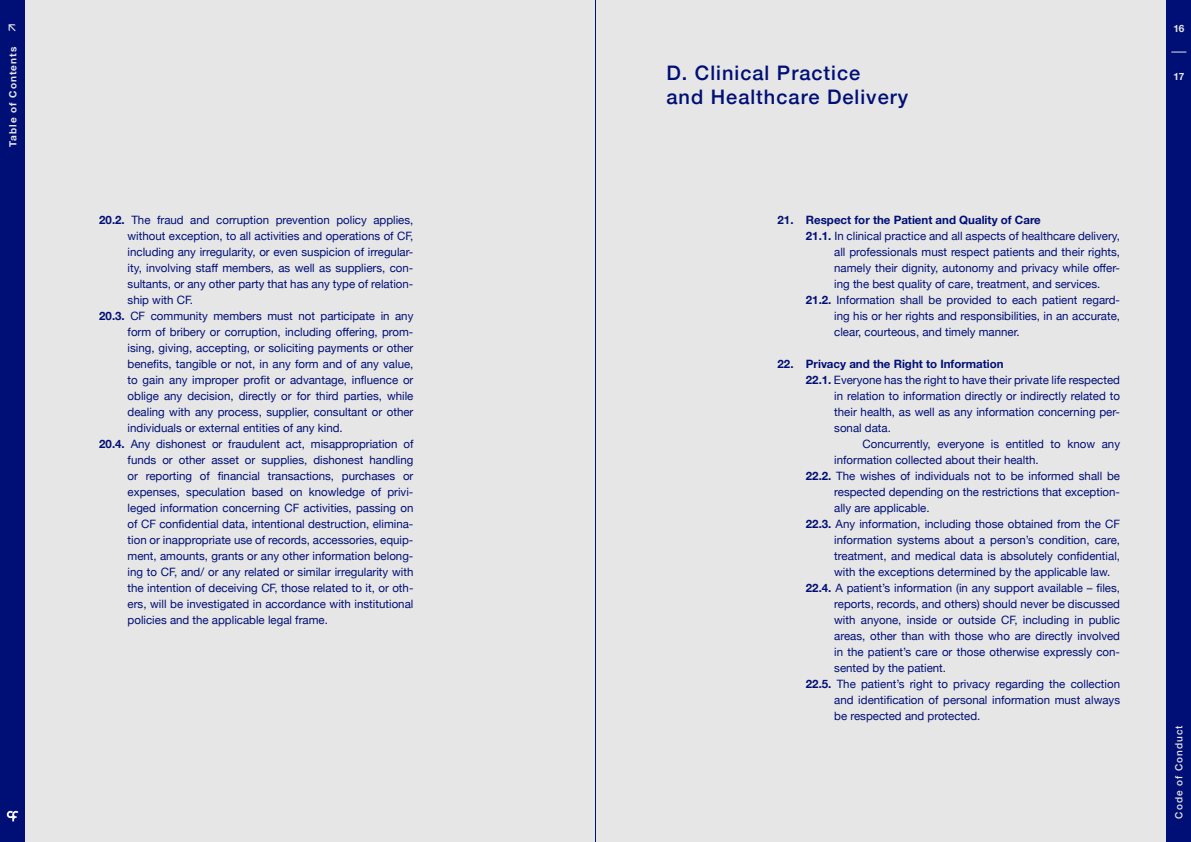
<style>
.page{position:relative;width:1191px;height:842px;background:#e6e6e6}
.page>*{position:absolute;margin:0;border:0;box-sizing:border-box;transform-origin:0 0}
.t1{font:500 20px/24px "Helvetica Neue";letter-spacing:.05em;color:#000f76}
.t2{font:11.5px "Helvetica Neue";color:#000f76}
.t3{font:700 11.5px "Helvetica Neue";color:#000f76}
.t4{font:700 10px "Helvetica Neue";letter-spacing:.1em;color:#e6e6e6}
.t5{font:500 10px "Helvetica Neue";letter-spacing:.1em;color:#e6e6e6}
.s1{font-weight:700}
</style>
<div class="page">
<div style="left:0;top:0;width:25px;height:842px;background:#000f76"></div>
<svg style="left:7px;top:811px;width:11px;height:10px"></svg>
<div style="left:1166px;top:0;width:25px;height:842px;background:#000f76"></div>
<svg style="left:1171px;top:52px;width:15px;height:1px"></svg>
<hr style="left:595px;top:0;width:1px;height:842px;background:#000f76">
<p class="t4" style="left:5px;top:147px;width:101px;rotate:-90deg">Table of Contents</p>
<p class="t2" style="left:99px;top:212px;width:316px"><span class="s1">20.2.</span> The fraud and corruption prevention policy applies,</p>
<p class="t2" style="left:128px;top:228px;width:287px">without exception, to all activities and operations of CF,</p>
<p class="t2" style="left:128px;top:244px;width:287px">including any irregularity, or even suspicion of irregular-</p>
<p class="t2" style="left:128px;top:260px;width:287px">ity, involving staff members, as well as suppliers, con-</p>
<p class="t2" style="left:128px;top:276px;width:287px">sultants, or any other party that has any type of relation-</p>
<p class="t2" style="left:128px;top:292px;width:67px">ship with CF.</p>
<p class="t2" style="left:99px;top:308px;width:316px"><span class="s1">20.3.</span> CF community members must not participate in any</p>
<p class="t2" style="left:128px;top:324px;width:287px">form of bribery or corruption, including offering, prom-</p>
<p class="t2" style="left:128px;top:340px;width:287px">ising, giving, accepting, or soliciting payments or other</p>
<p class="t2" style="left:128px;top:356px;width:287px">benefits, tangible or not, in any form and of any value,</p>
<p class="t2" style="left:128px;top:372px;width:287px">to gain any improper profit or advantage, influence or</p>
<p class="t2" style="left:128px;top:388px;width:287px">oblige any decision, directly or for third parties, while</p>
<p class="t2" style="left:128px;top:404px;width:287px">dealing with any process, supplier, consultant or other</p>
<p class="t2" style="left:128px;top:420px;width:217px">individuals or external entities of any kind.</p>
<p class="t2" style="left:99px;top:436px;width:316px"><span class="s1">20.4.</span> Any dishonest or fraudulent act, misappropriation of</p>
<p class="t2" style="left:128px;top:452px;width:287px">funds or other asset or supplies, dishonest handling</p>
<p class="t2" style="left:128px;top:468px;width:287px">or reporting of financial transactions, purchases or</p>
<p class="t2" style="left:128px;top:484px;width:287px">expenses, speculation based on knowledge of privi-</p>
<p class="t2" style="left:128px;top:500px;width:287px">leged information concerning CF activities, passing on</p>
<p class="t2" style="left:128px;top:516px;width:287px">of CF confidential data, intentional destruction, elimina-</p>
<p class="t2" style="left:128px;top:532px;width:287px">tion or inappropriate use of records, accessories, equip-</p>
<p class="t2" style="left:128px;top:548px;width:287px">ment, amounts, grants or any other information belong-</p>
<p class="t2" style="left:128px;top:564px;width:287px">ing to CF, and/ or any related or similar irregularity with</p>
<p class="t2" style="left:128px;top:580px;width:287px">the intention of deceiving CF, those related to it, or oth-</p>
<p class="t2" style="left:128px;top:596px;width:287px">ers, will be investigated in accordance with institutional</p>
<p class="t2" style="left:128px;top:612px;width:202px">policies and the applicable legal frame.</p>
<h1 class="t1" style="left:666px;top:59px;width:243px">D. Clinical Practice<br>and Healthcare Delivery</h1>
<p class="t3" style="left:777px;top:211px;width:265px">21. Respect for the Patient and Quality of Care</p>
<p class="t2" style="left:806px;top:228px;width:316px"><span class="s1">21.1.</span> In clinical practice and all aspects of healthcare delivery,</p>
<p class="t2" style="left:834px;top:244px;width:287px">all professionals must respect patients and their rights,</p>
<p class="t2" style="left:834px;top:260px;width:287px">namely their dignity, autonomy and privacy while offer-</p>
<p class="t2" style="left:834px;top:276px;width:268px">ing the best quality of care, treatment, and services.</p>
<p class="t2" style="left:806px;top:292px;width:316px"><span class="s1">21.2.</span> Information shall be provided to each patient regard-</p>
<p class="t2" style="left:834px;top:308px;width:287px">ing his or her rights and responsibilities, in an accurate,</p>
<p class="t2" style="left:834px;top:324px;width:187px">clear, courteous, and timely manner.</p>
<p class="t3" style="left:777px;top:355px;width:228px">22. Privacy and the Right to Information</p>
<p class="t2" style="left:806px;top:372px;width:316px"><span class="s1">22.1.</span> Everyone has the right to have their private life respected</p>
<p class="t2" style="left:834px;top:388px;width:287px">in relation to information directly or indirectly related to</p>
<p class="t2" style="left:834px;top:404px;width:287px">their health, as well as any information concerning per-</p>
<p class="t2" style="left:834px;top:420px;width:58px">sonal data.</p>
<p class="t2" style="left:862px;top:436px;width:259px">Concurrently, everyone is entitled to know any</p>
<p class="t2" style="left:834px;top:452px;width:206px">information collected about their health.</p>
<p class="t2" style="left:806px;top:468px;width:316px"><span class="s1">22.2.</span> The wishes of individuals not to be informed shall be</p>
<p class="t2" style="left:834px;top:484px;width:287px">respected depending on the restrictions that exception-</p>
<p class="t2" style="left:834px;top:500px;width:97px">ally are applicable.</p>
<p class="t2" style="left:806px;top:516px;width:316px"><span class="s1">22.3.</span> Any information, including those obtained from the CF</p>
<p class="t2" style="left:834px;top:532px;width:287px">information systems about a person’s condition, care,</p>
<p class="t2" style="left:834px;top:548px;width:287px">treatment, and medical data is absolutely confidential,</p>
<p class="t2" style="left:834px;top:564px;width:278px">with the exceptions determined by the applicable law.</p>
<p class="t2" style="left:806px;top:580px;width:316px"><span class="s1">22.4.</span> A patient’s information (in any support available – files,</p>
<p class="t2" style="left:834px;top:596px;width:287px">reports, records, and others) should never be discussed</p>
<p class="t2" style="left:834px;top:612px;width:287px">with anyone, inside or outside CF, including in public</p>
<p class="t2" style="left:834px;top:628px;width:287px">areas, other than with those who are directly involved</p>
<p class="t2" style="left:834px;top:644px;width:287px">in the patient’s care or those otherwise expressly con-</p>
<p class="t2" style="left:834px;top:660px;width:113px">sented by the patient.</p>
<p class="t2" style="left:806px;top:676px;width:316px"><span class="s1">22.5.</span> The patient’s right to privacy regarding the collection</p>
<p class="t2" style="left:834px;top:692px;width:287px">and identification of personal information must always</p>
<p class="t2" style="left:834px;top:708px;width:148px">be respected and protected.</p>
<p class="t4" style="left:1173px;top:21px;width:13px">16</p>
<p class="t4" style="left:1173px;top:69px;width:13px">17</p>
<p class="t5" style="left:1170px;top:819px;width:95px;rotate:-90deg">Code of Conduct</p>
</div>
